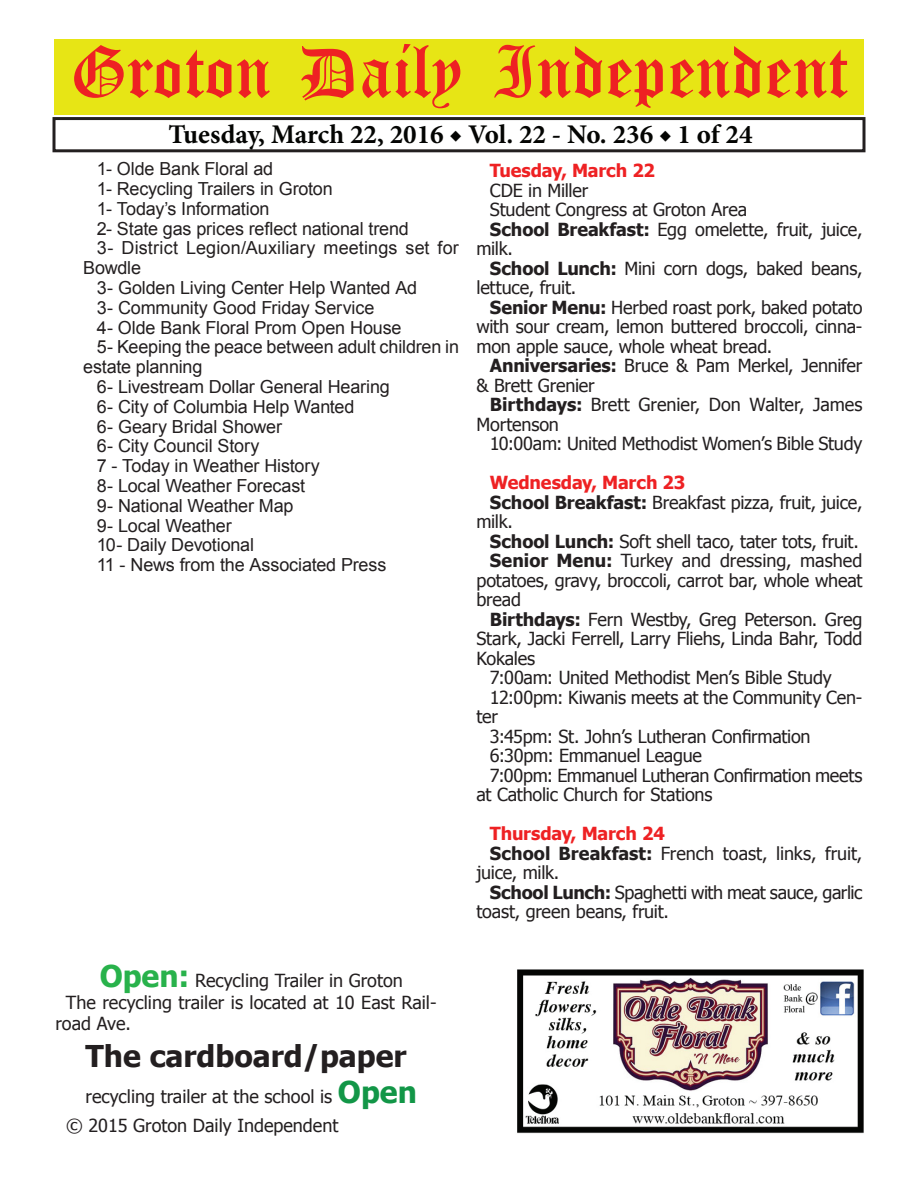
<style>
.page{position:relative;width:918px;height:1188px;background:#fff}
.page>*{position:absolute;margin:0;border:0;box-sizing:border-box;transform-origin:0 0}
.t1{font:54px "Old English Five";color:#ee2123}
.t2{font:700 30px "Tahoma";color:#231f20}
.t3{font:700 27px "Minion Pro";color:#040503}
.t4{font:18px "Tahoma";letter-spacing:-.01em;color:#231f20}
.t5{font:18px "Arial";letter-spacing:-.01em;color:#231f20}
.t6{font:700 18px "Tahoma";letter-spacing:-.01em;color:#ee2123}
.t7{font:18px "Arial";letter-spacing:.01em;color:#231f20}
.s1{font-weight:700}
.s2{font-weight:700;font-size:30px;color:#28b24b}
.s3{font-weight:700;font-size:30px;color:#129647}
</style>
<div class="page">
<div style="left:52px;top:117px;width:814px;height:35px;border:3px solid #231f20"></div>
<div style="left:54px;top:40px;width:810px;height:75px;background:#e7e515"></div>
<img style="left:517px;top:969px;width:347px;height:165px">
<h1 class="t1" style="left:70px;top:47px;width:779px">Groton Daily Independent</h1>
<h3 class="t3" style="left:168px;top:116px;width:586px">Tuesday, March 22, 2016 ◆ Vol. 22 - No. 236 ◆ 1 of 24</h3>
<p class="t5" style="left:97px;top:157px;width:178px">1- Olde Bank Floral ad</p>
<p class="t5" style="left:97px;top:177px;width:238px">1- Recycling Trailers in Groton</p>
<p class="t5" style="left:97px;top:197px;width:174px">1- Today’s Information</p>
<p class="t5" style="left:97px;top:216px;width:314px">2- State gas prices reflect national trend</p>
<p class="t7" style="left:97px;top:236px;width:364px">3- District Legion/Auxiliary meetings set for</p>
<p class="t5" style="left:83px;top:256px;width:59px">Bowdle</p>
<p class="t5" style="left:97px;top:276px;width:322px">3- Golden Living Center Help Wanted Ad</p>
<p class="t5" style="left:97px;top:296px;width:279px">3- Community Good Friday Service</p>
<p class="t5" style="left:97px;top:315px;width:306px">4- Olde Bank Floral Prom Open House</p>
<p class="t5" style="left:97px;top:335px;width:364px">5- Keeping the peace between adult children in</p>
<p class="t5" style="left:83px;top:355px;width:121px">estate planning</p>
<p class="t5" style="left:97px;top:375px;width:295px">6- Livestream Dollar General Hearing</p>
<p class="t5" style="left:97px;top:395px;width:259px">6- City of Columbia Help Wanted</p>
<p class="t5" style="left:97px;top:414px;width:187px">6- Geary Bridal Shower</p>
<p class="t5" style="left:97px;top:434px;width:164px">6- City Council Story</p>
<p class="t5" style="left:97px;top:454px;width:225px">7 - Today in Weather History</p>
<p class="t5" style="left:97px;top:474px;width:210px">8- Local Weather Forecast</p>
<p class="t5" style="left:97px;top:494px;width:198px">9- National Weather Map</p>
<p class="t5" style="left:97px;top:513px;width:137px">9- Local Weather</p>
<p class="t5" style="left:97px;top:533px;width:159px">10- Daily Devotional</p>
<p class="t5" style="left:97px;top:553px;width:291px">11 - News from the Associated Press</p>
<p class="t6" style="left:490px;top:158px;width:166px">Tuesday, March 22</p>
<p class="t4" style="left:490px;top:178px;width:100px">CDE in Miller</p>
<p class="t4" style="left:490px;top:198px;width:259px">Student Congress at Groton Area</p>
<p class="t4" style="left:490px;top:217px;width:374px"><span class="s1">School Breakfast:</span> Egg omelette, fruit, juice,</p>
<p class="t4" style="left:476px;top:237px;width:38px">milk.</p>
<p class="t4" style="left:490px;top:256px;width:374px"><span class="s1">School Lunch:</span> Mini corn dogs, baked beans,</p>
<p class="t4" style="left:476px;top:276px;width:101px">lettuce, fruit.</p>
<p class="t4" style="left:490px;top:295px;width:374px"><span class="s1">Senior Menu:</span> Herbed roast pork, baked potato</p>
<p class="t4" style="left:476px;top:315px;width:388px">with sour cream, lemon buttered broccoli, cinna-</p>
<p class="t4" style="left:476px;top:334px;width:297px">mon apple sauce, whole wheat bread.</p>
<p class="t4" style="left:490px;top:354px;width:374px"><span class="s1">Anniversaries:</span> Bruce &amp; Pam Merkel, Jennifer</p>
<p class="t4" style="left:476px;top:373px;width:120px">&amp; Brett Grenier</p>
<p class="t4" style="left:490px;top:393px;width:374px"><span class="s1">Birthdays:</span> Brett Grenier, Don Walter, James</p>
<p class="t4" style="left:476px;top:412px;width:84px">Mortenson</p>
<p class="t4" style="left:490px;top:432px;width:374px">10:00am: United Methodist Women’s Bible Study</p>
<p class="t6" style="left:490px;top:470px;width:197px">Wednesday, March 23</p>
<p class="t4" style="left:490px;top:490px;width:374px"><span class="s1">School Breakfast:</span> Breakfast pizza, fruit, juice,</p>
<p class="t4" style="left:476px;top:510px;width:38px">milk.</p>
<p class="t4" style="left:490px;top:529px;width:370px"><span class="s1">School Lunch:</span> Soft shell taco, tater tots, fruit.</p>
<p class="t4" style="left:490px;top:549px;width:374px"><span class="s1">Senior Menu:</span> Turkey and dressing, mashed</p>
<p class="t4" style="left:476px;top:568px;width:387px">potatoes, gravy, broccoli, carrot bar, whole wheat</p>
<p class="t4" style="left:476px;top:588px;width:46px">bread</p>
<p class="t4" style="left:490px;top:607px;width:374px"><span class="s1">Birthdays:</span> Fern Westby, Greg Peterson. Greg</p>
<p class="t4" style="left:476px;top:627px;width:388px">Stark, Jacki Ferrell, Larry Fliehs, Linda Bahr, Todd</p>
<p class="t4" style="left:476px;top:646px;width:60px">Kokales</p>
<p class="t4" style="left:490px;top:666px;width:343px">7:00am: United Methodist Men’s Bible Study</p>
<p class="t4" style="left:490px;top:685px;width:374px">12:00pm: Kiwanis meets at the Community Cen-</p>
<p class="t4" style="left:476px;top:705px;width:23px">ter</p>
<p class="t4" style="left:490px;top:724px;width:322px">3:45pm: St. John’s Lutheran Confirmation</p>
<p class="t4" style="left:490px;top:744px;width:214px">6:30pm: Emmanuel League</p>
<p class="t4" style="left:490px;top:763px;width:374px">7:00pm: Emmanuel Lutheran Confirmation meets</p>
<p class="t4" style="left:476px;top:783px;width:237px">at Catholic Church for Stations</p>
<p class="t6" style="left:490px;top:821px;width:176px">Thursday, March 24</p>
<p class="t4" style="left:490px;top:841px;width:374px"><span class="s1">School Breakfast:</span> French toast, links, fruit,</p>
<p class="t4" style="left:476px;top:861px;width:84px">juice, milk.</p>
<p class="t4" style="left:490px;top:880px;width:374px"><span class="s1">School Lunch:</span> Spaghetti with meat sauce, garlic</p>
<p class="t4" style="left:476px;top:900px;width:194px">toast, green beans, fruit.</p>
<p class="t4" style="left:100px;top:969px;width:305px"><span class="s2">Open:</span> Recycling Trailer in Groton</p>
<p class="t4" style="left:66px;top:990px;width:372px">The recycling trailer is located at 10 East Rail-</p>
<p class="t4" style="left:56px;top:1012px;width:77px">road Ave.</p>
<h2 class="t2" style="left:86px;top:1035px;width:323px">The cardboard/paper</h2>
<p class="t4" style="left:86px;top:1084px;width:333px">recycling trailer at the school is <span class="s3">Open</span></p>
<p class="t4" style="left:66px;top:1113px;width:274px">© 2015 Groton Daily Independent</p>
</div>
